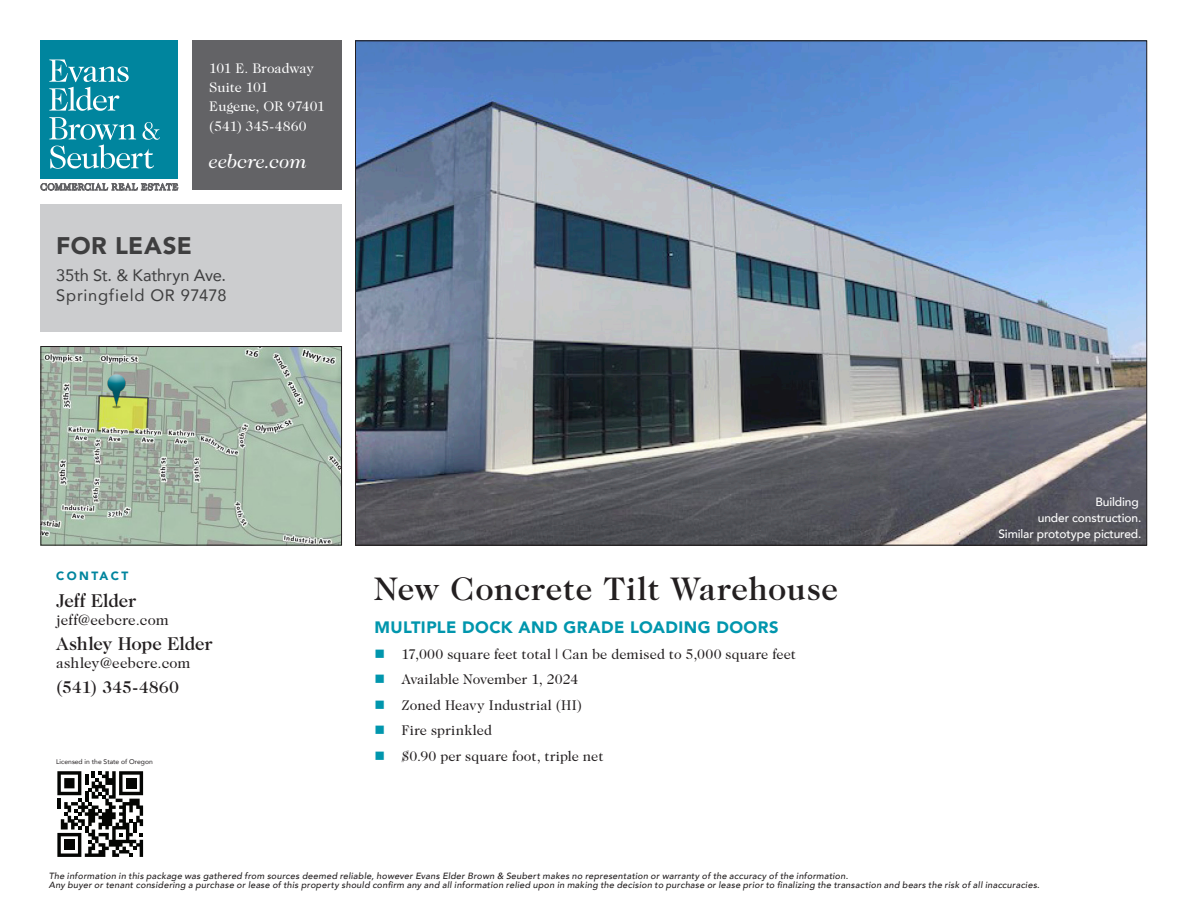
<style>
.page{position:relative;width:1188px;height:918px;background:#fff}
.page>*{position:absolute;margin:0;border:0;box-sizing:border-box;transform-origin:0 0}
.Page_1_H1{font:500 33px "Caslon 224 Std";letter-spacing:.015em;color:#231f20}
.t1{font:900 24px "Avenir";letter-spacing:.02em;color:#3e3e3f}
.t2{font:italic 19.5px "Caslon 224 Std";color:#fff}
.t3{font:500 18.75px "Caslon 224 Std";letter-spacing:-.005em;color:#231f20}
.t4{font:500 17.25px "Caslon 224 Std";letter-spacing:.005em;color:#231f20}
.Page_1_H2{font:900 16.5px "Avenir";letter-spacing:.03em;color:#0096ad}
.t5{font:16.5px "Avenir";letter-spacing:-.01em;color:#3e3e3f}
.t6{font:16.5px "Avenir";letter-spacing:.04em;color:#3e3e3f}
.t7{font:15px "Caslon 224 Std";letter-spacing:.01em;color:#231f20}
.t8{font:14.25px "Caslon 224 Std";letter-spacing:.01em;color:#231f20}
.t9{font:14.1px/19.4px "Caslon 224 Std";color:#fff}
.t10{font:500 12px "Avenir";letter-spacing:-.01em;color:#fff}
.t11{font:900 12px "Avenir";letter-spacing:.2em;color:#00859e}
.t12{font:italic 500 9px/9px "Avenir";letter-spacing:.03em;color:#231f20}
.t13{font:6.75px "Avenir";color:#231f20}
</style>
<div class="page">
<svg style="left:57px;top:771px;width:86px;height:86px"></svg>
<div style="left:193px;top:40px;width:149px;height:150px;background:#636366"></div>
<div style="left:40px;top:205px;width:302px;height:127px;background:#cccdcf"></div>
<div style="left:40px;top:40px;width:138px;height:139px;background:#00859e"></div>
<svg style="left:49px;top:117px;width:111px;height:52px"></svg>
<svg style="left:49px;top:59px;width:80px;height:52px"></svg>
<svg style="left:40px;top:182px;width:138px;height:9px"></svg>
<img style="left:43px;top:348px;width:297px;height:195px">
<div style="left:41px;top:346px;width:301px;height:199px;border:1px solid #231f20"></div>
<img style="left:357px;top:43px;width:788px;height:500px">
<svg style="left:107px;top:373px;width:21px;height:9px"></svg>
<div style="left:107px;top:382px;width:21px;height:26px;background:#231f20;opacity:.75"></div>
<h3 class="t9" style="left:209px;top:58px;width:117px">101 E. Broadway<br>Suite 101<br>Eugene, OR 97401 (541) 345-4860</h3>
<h3 class="t2" style="left:209px;top:150px;width:99px">eebcre.com</h3>
<p class="t1" style="left:56px;top:225px;width:137px">FOR LEASE</p>
<p class="t5" style="left:56px;top:262px;width:171px">35th St. &amp; Kathryn Ave.</p>
<p class="t6" style="left:56px;top:282px;width:172px">Springfield OR 97478</p>
<p class="t11" style="left:56px;top:566px;width:74px">CONTACT</p>
<p class="t3" style="left:56px;top:590px;width:81px">Jeff Elder</p>
<p class="t7" style="left:56px;top:611px;width:114px">jeff@eebcre.com</p>
<p class="t3" style="left:56px;top:633px;width:158px">Ashley Hope Elder</p>
<p class="t7" style="left:56px;top:654px;width:136px">ashley@eebcre.com</p>
<p class="t4" style="left:56px;top:677px;width:124px">(541) 345-4860</p>
<p class="t13" style="left:56px;top:756px;width:98px">Licensed in the State of Oregon</p>
<p class="Page_1_H1" style="left:374px;top:570px;width:465px">New Concrete Tilt Warehouse</p>
<p class="Page_1_H2" style="left:374px;top:613px;width:406px">MULTIPLE DOCK AND GRADE LOADING DOORS</p>
<p class="t8" style="left:401px;top:646px;width:396px">17,000 square feet total | Can be demised to 5,000 square feet</p>
<p class="t8" style="left:401px;top:671px;width:179px">Available November 1, 2024</p>
<p class="t8" style="left:401px;top:697px;width:182px">Zoned Heavy Industrial (HI)</p>
<p class="t8" style="left:401px;top:722px;width:92px">Fire sprinkled</p>
<p class="t8" style="left:401px;top:748px;width:204px">$0.90 per square foot, triple net</p>
<p class="t10" style="left:1095px;top:491px;width:45px">Building</p>
<p class="t10" style="left:1038px;top:507px;width:105px">under construction.</p>
<p class="t10" style="left:998px;top:523px;width:145px">Similar prototype pictured.</p>
<p class="t12" style="left:49px;top:872px;width:993px">The information in this package was gathered from sources deemed reliable, however Evans Elder Brown &amp; Seubert makes no representation or warranty of the accuracy of the information.<br>Any buyer or tenant considering a purchase or lease of this property should confirm any and all information relied upon in making the decision to purchase or lease prior to finalizing the transaction and bears the risk of all inaccuracies.</p>
</div>
